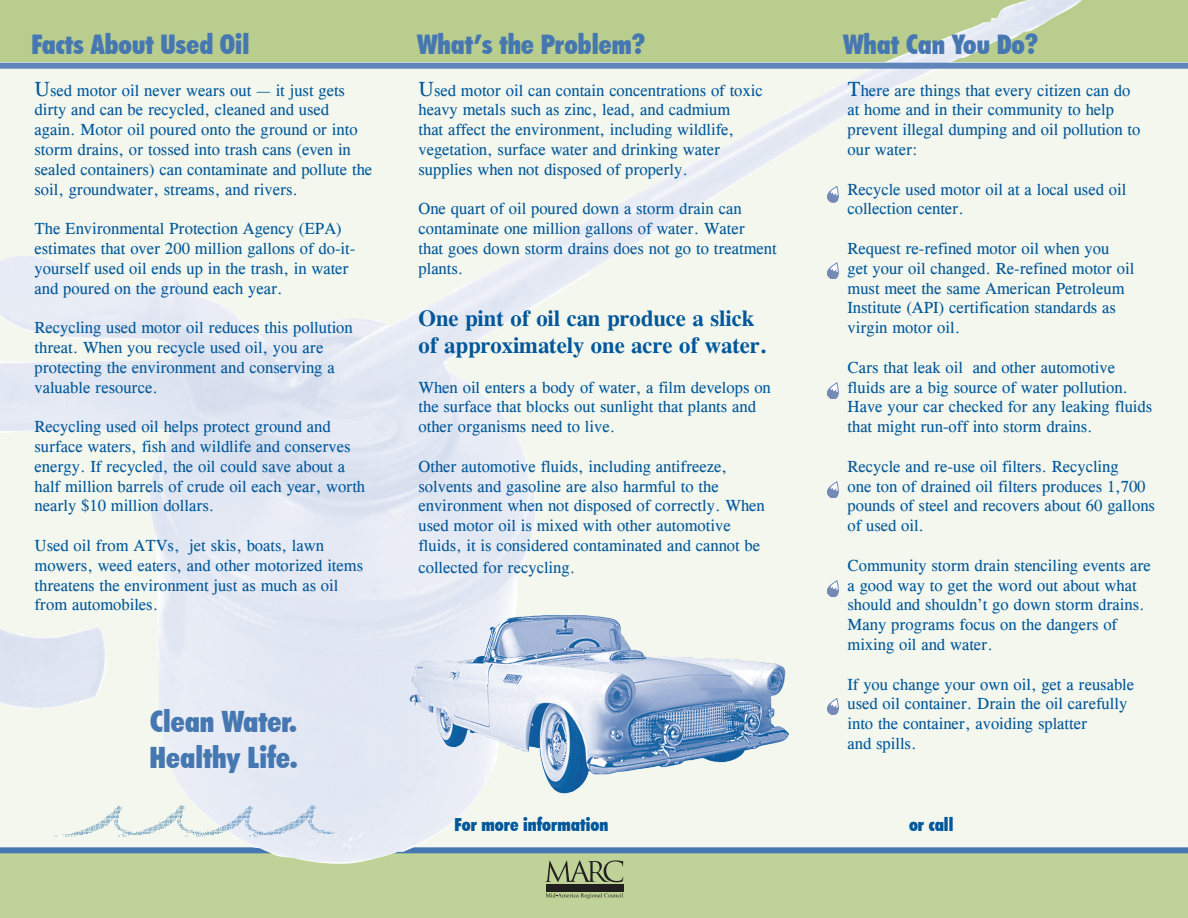
<style>
.page{position:relative;width:1188px;height:918px;background:#fff}
.page>*{position:absolute;margin:0;border:0;box-sizing:border-box;transform-origin:0 0}
.Subhead_2{font:900 condensed 29.4px "Futura BT";color:#4677b1}
.Subhead_2-2{font:900 condensed 27px "Futura BT";color:#4677b1}
.t1{font:700 22.5px/27px "Cg Times";color:#01579a}
.t2{font:900 condensed 18px "Futura BT";color:#01579a}
.Subhead_2-3{font:16.5px/19.8px "Cg Times";color:#01579a}
.s1{font-size:21px}
</style>
<div class="page">
<div style="left:1028px;top:62px;width:160px;height:785px;background:#f3f7ed"></div>
<div style="left:0;top:850px;width:1188px;height:68px;background:#bfd298"></div>
<div style="left:0;top:0;width:1188px;height:62px;background:#b8cd8e"></div>
<div style="left:0;top:847px;width:1188px;height:6px;background:#4677b1"></div>
<img style="left:0;top:0;width:1028px;height:865px">
<svg style="left:545px;top:860px;width:78px;height:22px"></svg>
<div style="left:546px;top:884px;width:77px;height:7px;background:#231f20"></div>
<svg style="left:545px;top:893px;width:78px;height:5px"></svg>
<div style="left:0;top:63px;width:1188px;height:6px;background:#5f85ba"></div>
<svg style="left:827px;top:580px;width:11px;height:17px"></svg>
<svg style="left:827px;top:262px;width:11px;height:17px"></svg>
<svg style="left:827px;top:186px;width:11px;height:16px"></svg>
<img style="left:54px;top:806px;width:131px;height:30px">
<img style="left:185px;top:806px;width:149px;height:30px">
<img style="left:410px;top:615px;width:379px;height:179px">
<svg style="left:827px;top:382px;width:11px;height:17px"></svg>
<svg style="left:827px;top:482px;width:11px;height:16px"></svg>
<svg style="left:827px;top:698px;width:11px;height:17px"></svg>
<p class="Subhead_2-2" style="left:32px;top:28px;width:219px">Facts About Used Oil</p>
<p class="Subhead_2-2" style="left:417px;top:28px;width:230px">What’s the Problem?</p>
<p class="Subhead_2-2" style="left:843px;top:28px;width:197px">What Can You Do?</p>
<p class="Subhead_2-3" style="left:34px;top:80px;width:339px"><span class="s1">U</span>sed motor oil never wears out — it just gets dirty and can be recycled, cleaned and used again. Motor oil poured onto the ground or into storm drains, or tossed into trash cans (even in sealed containers) can contaminate and pollute the soil, groundwater, streams, and rivers.</p>
<p class="Subhead_2-3" style="left:34px;top:219px;width:322px">The Environmental Protection Agency (EPA) estimates that over 200 million gallons of do-it&shy;yourself used oil ends up in the trash, in water and poured on the ground each year.</p>
<p class="Subhead_2-3" style="left:34px;top:318px;width:320px">Recycling used motor oil reduces this pollution threat. When you recycle used oil, you are protecting the environment and conserving a valuable resource.</p>
<p class="Subhead_2-3" style="left:34px;top:417px;width:332px">Recycling used oil helps protect ground and surface waters, fish and wildlife and conserves energy. If recycled, the oil could save about a half million barrels of crude oil each year, worth nearly $10 million dollars.</p>
<p class="Subhead_2-3" style="left:34px;top:536px;width:330px">Used oil from ATVs, jet skis, boats, lawn mowers, weed eaters, and other motorized items threatens the environment just as much as oil from automobiles.</p>
<p class="Subhead_2" style="left:150px;top:704px;width:148px">Clean Water.</p>
<p class="Subhead_2" style="left:150px;top:739px;width:149px">Healthy Life.</p>
<p class="Subhead_2-3" style="left:418px;top:80px;width:346px"><span class="s1">U</span>sed motor oil can contain concentrations of toxic heavy metals such as zinc, lead, and cadmium<br>that affect the environment, including wildlife, vegetation, surface water and drinking water supplies when not disposed of properly.</p>
<p class="Subhead_2-3" style="left:418px;top:199px;width:360px">One quart of oil poured down a storm drain can contaminate one million gallons of water. Water<br>that goes down storm drains does not go to treatment plants.</p>
<p class="t1" style="left:418px;top:305px;width:350px">One pint of oil can produce a slick of approximately one acre of water.</p>
<p class="Subhead_2-3" style="left:418px;top:377px;width:354px">When oil enters a body of water, a film develops on the surface that blocks out sunlight that plants and other organisms need to live.</p>
<p class="Subhead_2-3" style="left:418px;top:456px;width:348px">Other automotive fluids, including antifreeze, solvents and gasoline are also harmful to the environment when not disposed of correctly. When used motor oil is mixed with other automotive fluids, it is considered contaminated and cannot be</p>
<p class="Subhead_2-3" style="left:418px;top:557px;width:158px">collected for recycling.</p>
<p class="Subhead_2-3" style="left:848px;top:80px;width:294px"><span class="s1">T</span>here are things that every citizen can do at home and in their community to help prevent illegal dumping and oil pollution to our water:</p>
<p class="Subhead_2-3" style="left:848px;top:179px;width:280px">Recycle used motor oil at a local used oil collection center.</p>
<p class="Subhead_2-3" style="left:848px;top:239px;width:288px">Request re-refined motor oil when you<br>get your oil changed. Re-refined motor oil must meet the same American Petroleum Institute (API) certification standards as virgin motor oil.</p>
<p class="Subhead_2-3" style="left:848px;top:357px;width:306px">Cars that leak oil and other automotive fluids are a big source of water pollution.<br>Have your car checked for any leaking fluids that might run-off into storm drains.</p>
<p class="Subhead_2-3" style="left:848px;top:456px;width:309px">Recycle and re-use oil filters. Recycling<br>one ton of drained oil filters produces 1,700 pounds of steel and recovers about 60 gallons of used oil.</p>
<p class="Subhead_2-3" style="left:848px;top:555px;width:305px">Community storm drain stenciling events are a good way to get the word out about what should and shouldn’t go down storm drains.<br>Many programs focus on the dangers of mixing oil and water.</p>
<p class="Subhead_2-3" style="left:848px;top:674px;width:288px">If you change your own oil, get a reusable used oil container. Drain the oil carefully into the container, avoiding splatter<br>and spills.</p>
<p class="t2" style="left:454px;top:814px;width:155px">For more information</p>
<p class="t2" style="left:909px;top:814px;width:46px">or call</p>
</div>
